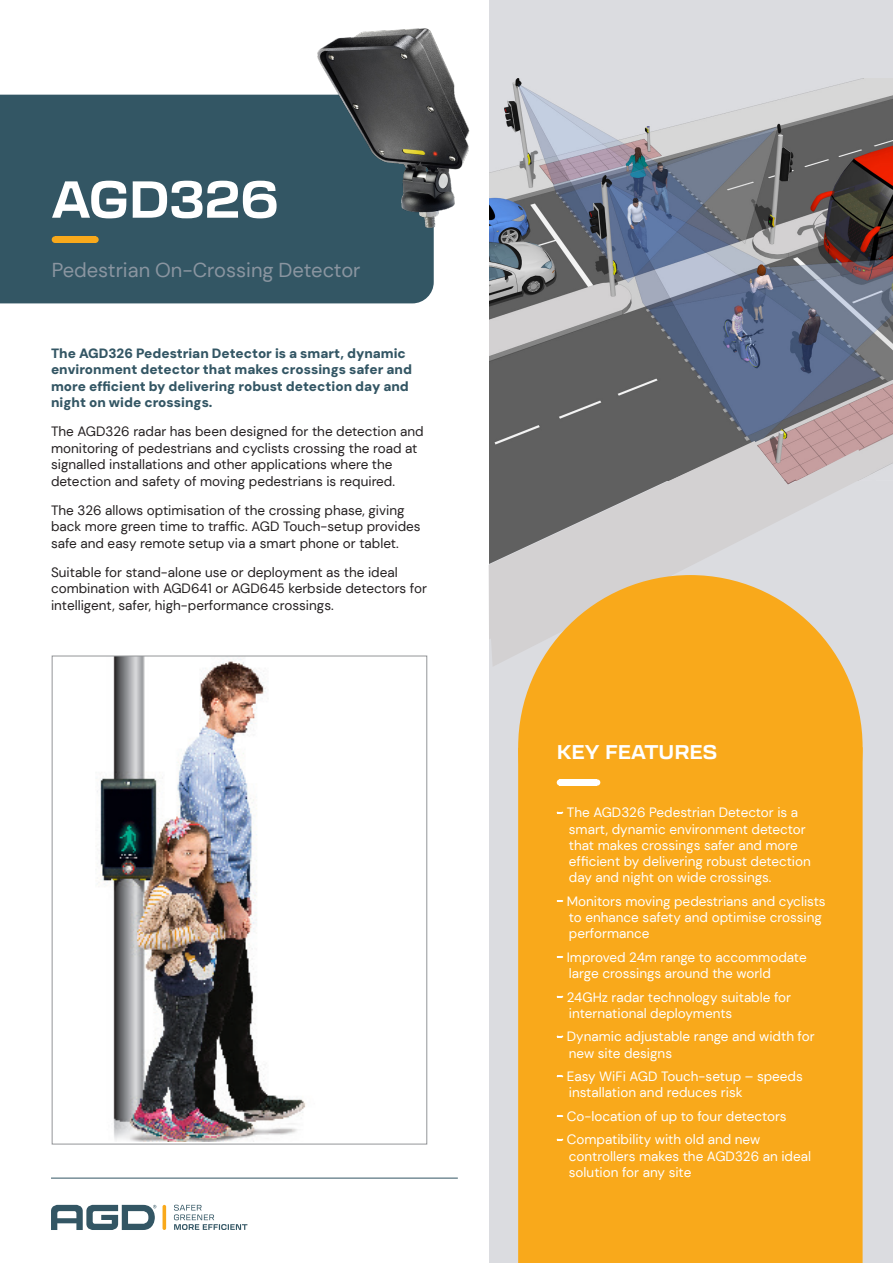
<style>
.page{position:relative;width:893px;height:1263px;background:#fff}
.page>*{position:absolute;margin:0;border:0;box-sizing:border-box;transform-origin:0 0}
.t1{font:700 51.15px "Transducer";color:#fff}
.t2{font:20.1px "DM Sans";color:#8a95a0}
.t3{font:700 19.65px "Transducer";color:#fff}
.t4{font:13.5px/16.2px "DM Sans";color:#fff}
.t5{font:13.5px/16.5px "DM Sans";color:#231f20}
.t6{font:900 13.5px/16.5px "DM Sans";color:#335664}
</style>
<div class="page">
<div style="left:489px;top:0;width:404px;height:948px;background:#dbdce0"></div>
<img style="left:489px;top:78px;width:404px;height:396px">
<svg style="left:491px;top:449px;width:380px;height:217px"></svg>
<div style="left:489px;top:893px;width:404px;height:370px;background:#dbdce0"></div>
<div style="left:0;top:95px;width:434px;height:208px;background:#335664"></div>
<div style="left:92px;top:236px;width:7px;height:7px;background:#f9a91b;border-radius:50%"></div>
<div style="left:52px;top:236px;width:6px;height:7px;background:#f9a91b;border-radius:50%"></div>
<div style="left:55px;top:236px;width:40px;height:7px;background:#f9a91b"></div>
<hr style="left:51px;top:1178px;width:407px;height:1px;background:#335664">
<svg style="left:174px;top:1205px;width:73px;height:25px"></svg>
<svg style="left:51px;top:1205px;width:105px;height:25px"></svg>
<hr style="left:163px;top:1205px;width:3px;height:25px;background:#f9a91b;border-radius:2px">
<div style="left:518px;top:760px;width:345px;height:503px;background:#f9a91b"></div>
<div style="left:518px;top:575px;width:345px;height:344px;background:#f9a91b;border-radius:50%"></div>
<svg style="left:557px;top:900px;width:6px;height:2px"></svg>
<svg style="left:557px;top:956px;width:6px;height:2px"></svg>
<svg style="left:557px;top:996px;width:6px;height:2px"></svg>
<svg style="left:557px;top:1035px;width:6px;height:2px"></svg>
<svg style="left:557px;top:1075px;width:6px;height:2px"></svg>
<svg style="left:557px;top:1115px;width:6px;height:2px"></svg>
<div style="left:594px;top:779px;width:6px;height:7px;background:#fff;border-radius:50%"></div>
<div style="left:557px;top:779px;width:6px;height:7px;background:#fff;border-radius:50%"></div>
<div style="left:560px;top:779px;width:37px;height:7px;background:#fff"></div>
<img style="left:313px;top:28px;width:157px;height:202px">
<img style="left:97px;top:658px;width:209px;height:484px">
<div style="left:489px;top:391px;width:220px;height:50px;background:#606060"></div>
<svg style="left:489px;top:441px;width:294px;height:198px"></svg>
<svg style="left:731px;top:447px;width:66px;height:74px"></svg>
<p class="t1" style="left:52px;top:163px;width:229px">AGD326</p>
<p class="t2" style="left:52px;top:258px;width:310px">Pedestrian On-Crossing Detector</p>
<p class="t6" style="left:51px;top:345px;width:362px">The AGD326 Pedestrian Detector is a smart, dynamic environment detector that makes crossings safer and more efficient by delivering robust detection day and night on wide crossings.</p>
<p class="t5" style="left:51px;top:423px;width:374px">The AGD326 radar has been designed for the detection and monitoring of pedestrians and cyclists crossing the road at signalled installations and other applications where the detection and safety of moving pedestrians is required.</p>
<p class="t5" style="left:51px;top:502px;width:371px">The 326 allows optimisation of the crossing phase, giving back more green time to traffic. AGD Touch-setup provides safe and easy remote setup via a smart phone or tablet.</p>
<p class="t5" style="left:51px;top:564px;width:377px">Suitable for stand-alone use or deployment as the ideal combination with AGD641 or AGD645 kerbside detectors for intelligent, safer, high-performance crossings.</p>
<p class="t3" style="left:557px;top:737px;width:162px">KEY FEATURES</p>
<p class="t4" style="left:567px;top:804px;width:246px">The AGD326 Pedestrian Detector is a smart, dynamic environment detector that makes crossings safer and more efficient by delivering robust detection day and night on wide crossings.</p>
<p class="t4" style="left:567px;top:893px;width:260px">Monitors moving pedestrians and cyclists to enhance safety and optimise crossing performance</p>
<p class="t4" style="left:567px;top:949px;width:241px">Improved 24m range to accommodate large crossings around the world</p>
<p class="t4" style="left:567px;top:989px;width:226px">24GHz radar technology suitable for international deployments</p>
<p class="t4" style="left:567px;top:1028px;width:249px">Dynamic adjustable range and width for new site designs</p>
<p class="t4" style="left:567px;top:1068px;width:238px">Easy WiFi AGD Touch-setup – speeds installation and reduces risk</p>
<p class="t4" style="left:567px;top:1108px;width:221px">Co-location of up to four detectors</p>
<p class="t4" style="left:567px;top:1131px;width:246px">Compatibility with old and new controllers makes the AGD326 an ideal solution for any site</p>
</div>
